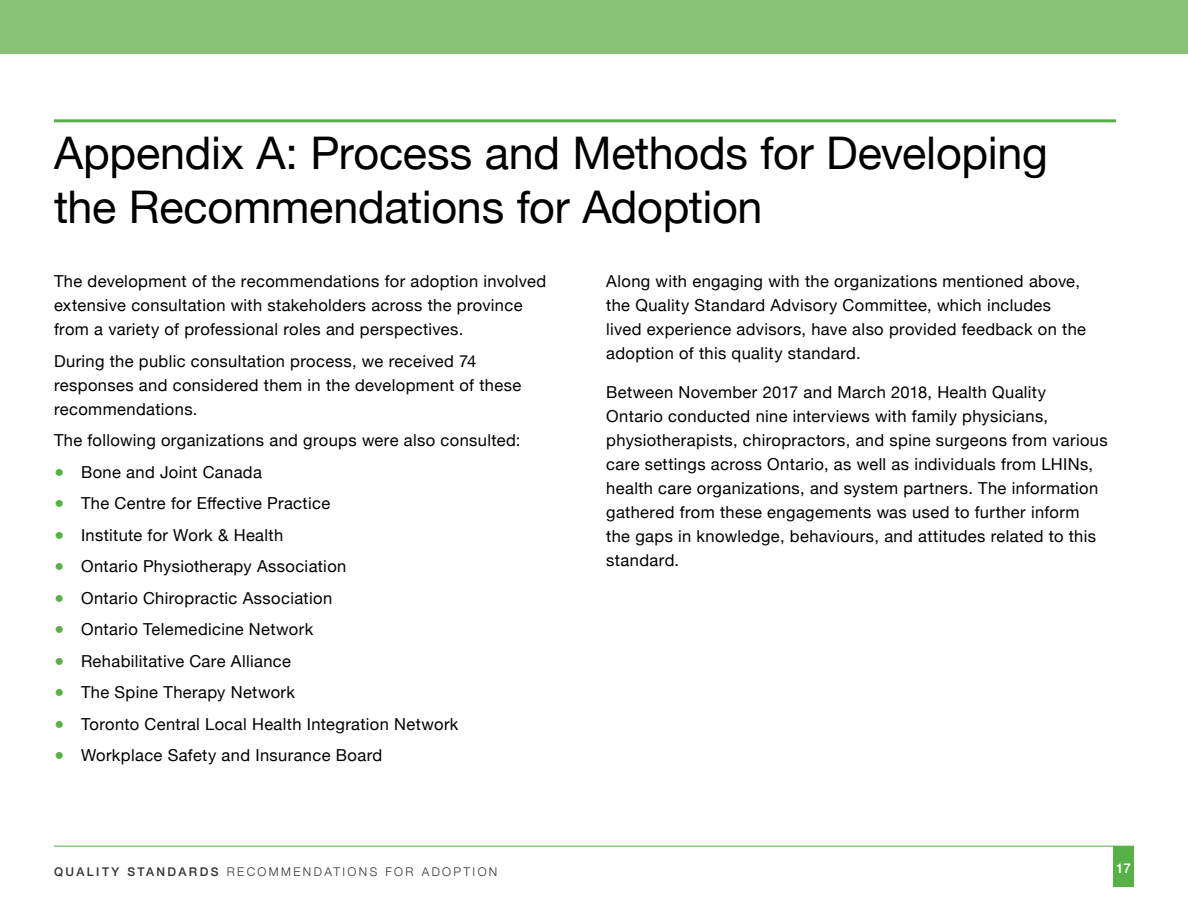
<style>
.page{position:relative;width:1188px;height:918px;background:#fff}
.page>*{position:absolute;margin:0;border:0;box-sizing:border-box;transform-origin:0 0}
.head_-_1{font:45px/54px "Helvetica Neue";letter-spacing:-.005em;color:#000}
.text___plain{font:16.5px/24px "Helvetica Neue";letter-spacing:.025em;color:#000}
.t1{font:500 13.5px "Helvetica Neue";color:#fff}
.t2{font:300 12px "Helvetica Neue";letter-spacing:.2em;color:#333}
.s1{color:#56b146}
.s2{font-weight:500}
</style>
<div class="page">
<hr style="left:54px;top:846px;width:1080px;height:1px;background:#56b146">
<div style="left:1113px;top:846px;width:21px;height:41px;background:#56b146"></div>
<div style="left:0;top:0;width:1188px;height:54px;background:#89c377"></div>
<hr style="left:54px;top:119px;width:1062px;height:3px;background:#56b146">
<p class="head_-_1" style="left:54px;top:128px;width:996px">Appendix A: Process and Methods for Developing the Recommendations for Adoption</p>
<p class="text___plain" style="left:54px;top:270px;width:494px">The development of the recommendations for adoption involved extensive consultation with stakeholders across the province from a variety of professional roles and perspectives.</p>
<p class="text___plain" style="left:54px;top:350px;width:469px">During the public consultation process, we received 74 responses and considered them in the development of these recommendations.</p>
<p class="text___plain" style="left:54px;top:429px;width:468px">The following organizations and groups were also consulted:</p>
<p class="text___plain" style="left:54px;top:461px;width:209px"><span class="s1">●</span> Bone and Joint Canada</p>
<p class="text___plain" style="left:54px;top:492px;width:278px"><span class="s1">●</span> The Centre for Effective Practice</p>
<p class="text___plain" style="left:54px;top:524px;width:231px"><span class="s1">●</span> Institute for Work &amp; Health</p>
<p class="text___plain" style="left:54px;top:555px;width:294px"><span class="s1">●</span> Ontario Physiotherapy Association</p>
<p class="text___plain" style="left:54px;top:587px;width:280px"><span class="s1">●</span> Ontario Chiropractic Association</p>
<p class="text___plain" style="left:54px;top:618px;width:261px"><span class="s1">●</span> Ontario Telemedicine Network</p>
<p class="text___plain" style="left:54px;top:650px;width:239px"><span class="s1">●</span> Rehabilitative Care Alliance</p>
<p class="text___plain" style="left:54px;top:681px;width:243px"><span class="s1">●</span> The Spine Therapy Network</p>
<p class="text___plain" style="left:54px;top:713px;width:406px"><span class="s1">●</span> Toronto Central Local Health Integration Network</p>
<p class="text___plain" style="left:54px;top:744px;width:330px"><span class="s1">●</span> Workplace Safety and Insurance Board</p>
<p class="text___plain" style="left:606px;top:270px;width:481px">Along with engaging with the organizations mentioned above, the Quality Standard Advisory Committee, which includes lived experience advisors, have also provided feedback on the adoption of this quality standard.</p>
<p class="text___plain" style="left:606px;top:381px;width:503px">Between November 2017 and March 2018, Health Quality<br>Ontario conducted nine interviews with family physicians, physiotherapists, chiropractors, and spine surgeons from various care settings across Ontario, as well as individuals from LHINs, health care organizations, and system partners. The information gathered from these engagements was used to further inform<br>the gaps in knowledge, behaviours, and attitudes related to this standard.</p>
<p class="t2" style="left:54px;top:862px;width:445px"><span class="s2">QUALITY STANDARDS</span> RECOMMENDATIONS FOR ADOPTION</p>
<p class="t1" style="left:1116px;top:857px;width:16px">17</p>
</div>
